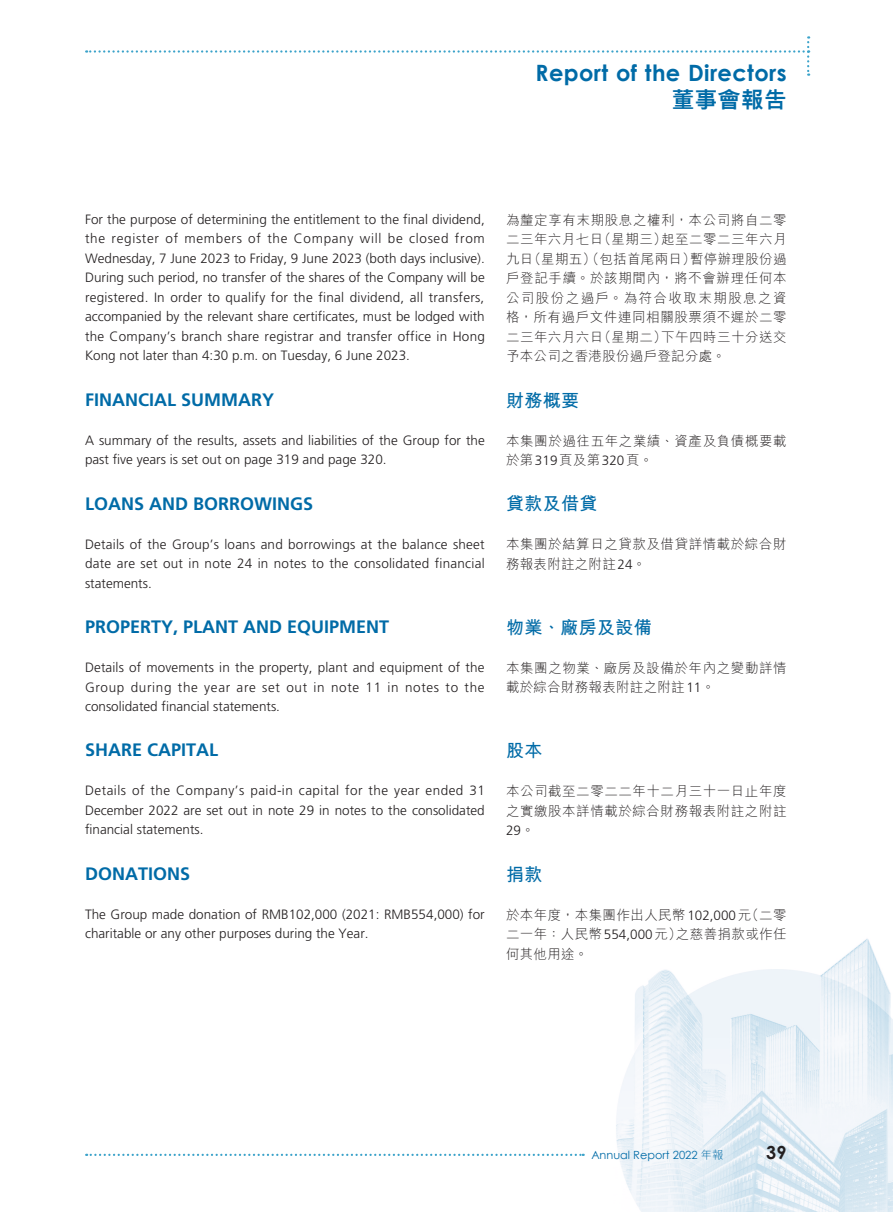
<style>
.page{position:relative;width:893px;height:1212px;background:#fff}
.page>*{position:absolute;margin:0;border:0;box-sizing:border-box;transform-origin:0 0}
.t1{font:700 22.5px "Century Gothic";letter-spacing:.02em;color:#006ba7}
.t2{font:800 22.5px "M Hei HK";letter-spacing:.025em;color:#006ba7}
.t3{font:700 18px "Frutiger LT Std";color:#006ba7}
.t4{font:700 18px "M Hei HK";letter-spacing:.02em;color:#006ba7}
.t5{font:700 18px "Century Gothic";color:#231f20}
.t6{font:300 13.5px/19.5px "Frutiger LT Std";color:#231f20;text-align:justify}
.t7{font:300 13.5px/19.5px "M Hei HK";letter-spacing:.04em;color:#231f20}
.t8{font:11.25px "Century Gothic";color:#006ba7}
.s1{font-family:"Frutiger LT Std"}
.s2{font-family:"M Hei HK"}
.s3{font-family:"M Hei HK";font-weight:300}
</style>
<div class="page">
<img style="left:616px;top:939px;width:277px;height:273px">
<svg style="left:86px;top:36px;width:723px;height:40px"></svg>
<svg style="left:86px;top:1154px;width:498px;height:2px"></svg>
<h1 class="t1" style="left:536px;top:55px;width:253px">Report of the Directors</h1>
<h1 class="t2" style="left:672px;top:89px;width:116px">董事會報告</h1>
<p class="t6" style="left:85px;top:210px;width:401px">For the purpose of determining the entitlement to the final dividend, the register of members of the Company will be closed from Wednesday, 7 June 2023 to Friday, 9 June 2023 (both days inclusive).<br>During such period, no transfer of the shares of the Company will be registered. In order to qualify for the final dividend, all transfers, accompanied by the relevant share certificates, must be lodged with the Company’s branch share registrar and transfer office in Hong Kong not later than 4:30 p.m. on Tuesday, 6 June 2023.</p>
<h2 class="t3" style="left:85px;top:389px;width:190px">FINANCIAL SUMMARY</h2>
<p class="t6" style="left:85px;top:430px;width:401px">A summary of the results, assets and liabilities of the Group for the past five years is set out on page 319 and page 320.</p>
<h2 class="t3" style="left:85px;top:493px;width:230px">LOANS AND BORROWINGS</h2>
<p class="t6" style="left:85px;top:534px;width:401px">Details of the Group’s loans and borrowings at the balance sheet date are set out in note 24 in notes to the consolidated financial statements.</p>
<h2 class="t3" style="left:85px;top:616px;width:306px">PROPERTY, PLANT AND EQUIPMENT</h2>
<p class="t6" style="left:85px;top:658px;width:401px">Details of movements in the property, plant and equipment of the Group during the year are set out in note 11 in notes to the consolidated financial statements.</p>
<h2 class="t3" style="left:85px;top:739px;width:135px">SHARE CAPITAL</h2>
<p class="t6" style="left:85px;top:781px;width:401px">Details of the Company’s paid-in capital for the year ended 31<br>December 2022 are set out in note 29 in notes to the consolidated financial statements.</p>
<h2 class="t3" style="left:85px;top:863px;width:107px">DONATIONS</h2>
<p class="t6" style="left:85px;top:904px;width:401px">The Group made donation of RMB102,000 (2021: RMB554,000) for charitable or any other purposes during the Year.</p>
<p class="t7" style="left:506px;top:210px;width:282px;text-align:justify">為釐定享有末期股息之權利，本公司將自二零二三年六月七日（星期三）起至二零二三年六月九日（星期五）（包括首尾兩日）暫停辦理股份過戶登記手續。於該期間內，將不會辦理任何本公司股份之過戶。為符合收取末期股息之資格，所有過戶文件連同相關股票須不遲於二零二三年六月六日（星期二）下午四時三十分送交予本公司之香港股份過戶登記分處。</p>
<h2 class="t4" style="left:506px;top:387px;width:75px">財務概要</h2>
<p class="t7" style="left:506px;top:431px;width:282px">本集團於過往五年之業績、資產及負債概要載於第<span class="s1">319</span>頁及第<span class="s1">320</span>頁。</p>
<h2 class="t4" style="left:506px;top:491px;width:93px">貸款及借貸</h2>
<p class="t7" style="left:506px;top:535px;width:282px">本集團於結算日之貸款及借貸詳情載於綜合財務報表附註之附註<span class="s1">24</span>。</p>
<h2 class="t4" style="left:506px;top:614px;width:147px">物業、廠房及設備</h2>
<p class="t7" style="left:506px;top:658px;width:282px">本集團之物業、廠房及設備於年內之變動詳情載於綜合財務報表附註之附註<span class="s1">11</span>。</p>
<h2 class="t4" style="left:506px;top:737px;width:38px">股本</h2>
<p class="t7" style="left:506px;top:781px;width:282px">本公司截至二零二二年十二月三十一日止年度之實繳股本詳情載於綜合財務報表附註之附註</p>
<p class="t6" style="left:506px;top:821px;width:30px">29<span class="s2">。</span></p>
<h2 class="t4" style="left:506px;top:861px;width:38px">捐款</h2>
<p class="t7" style="left:506px;top:905px;width:282px;text-align:justify">於本年度，本集團作出人民幣<span class="s1">102,000</span>元（二零二一年：人民幣<span class="s1">554,000</span>元）之慈善捐款或作任何其他用途。</p>
<p class="t8" style="left:591px;top:1147px;width:133px">Annual Report 2022 <span class="s3">年報</span></p>
<h2 class="t5" style="left:766px;top:1139px;width:22px">39</h2>
</div>
